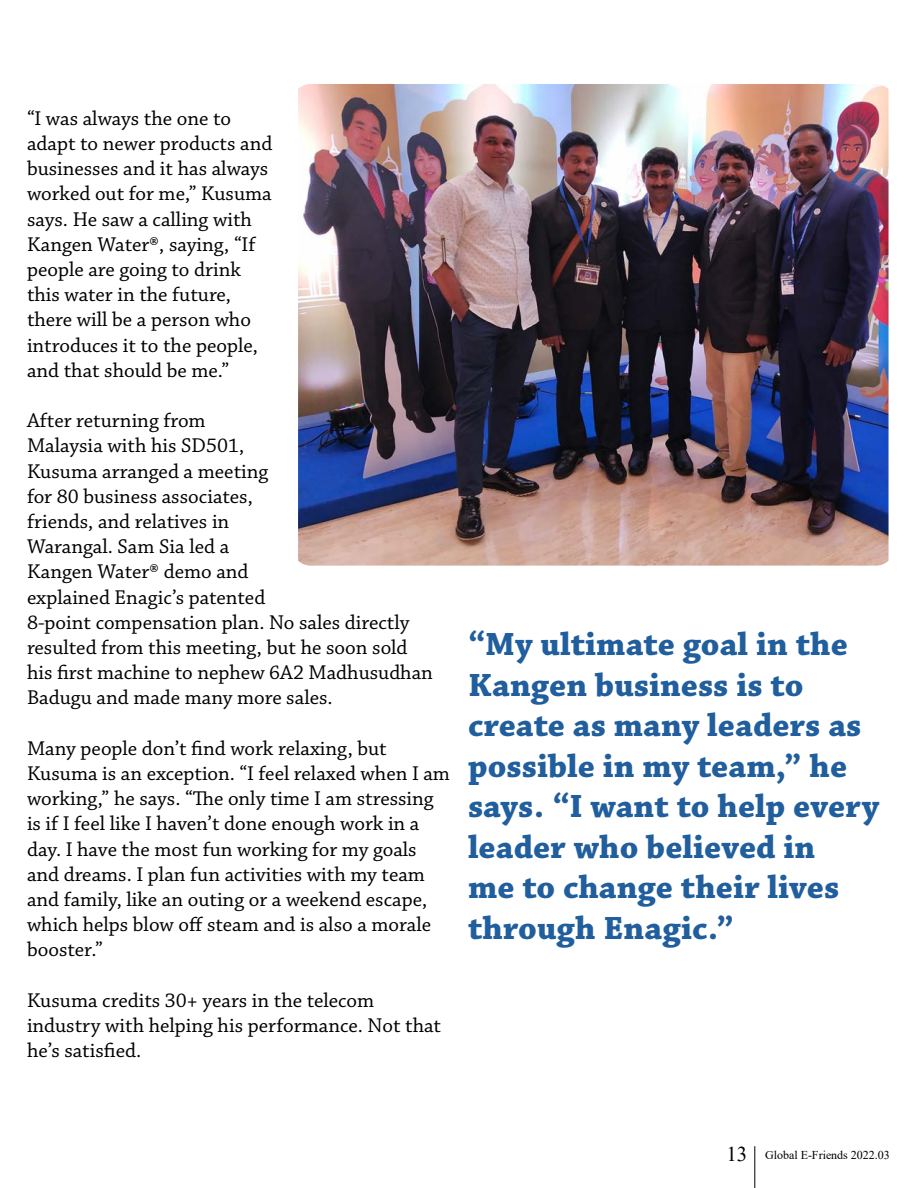
<style>
.page{position:relative;width:918px;height:1188px;background:#fff}
.page>*{position:absolute;margin:0;border:0;box-sizing:border-box;transform-origin:0 0}
.t1{font:33.75px/40.5px "Chaparral Pro Bold Capt";color:#215e9e}
.t2{font:21px/25.2px "Chaparral Pro";color:#000}
.t3{font:12px "Times New Roman";color:#000}
.s1{font-size:21px}
</style>
<div class="page">
<hr style="left:754px;top:1146px;width:1px;height:42px;background:#000">
<img style="left:298px;top:84px;width:591px;height:482px">
<p class="t2" style="left:27px;top:106px;width:247px">“I was always the one to adapt to newer products and businesses and it has always worked out for me,” Kusuma says. He saw a calling with<br>Kangen Water®, saying, “If people are going to drink this water in the future, there will be a person who introduces it to the people, and that should be me.”</p>
<p class="t2" style="left:27px;top:409px;width:408px">After returning from<br>Malaysia with his SD501,<br>Kusuma arranged a meeting<br>for 80 business associates,<br>friends, and relatives in<br>Warangal. Sam Sia led a<br>Kangen Water® demo and<br>explained Enagic’s patented<br>8-point compensation plan. No sales directly resulted from this meeting, but he soon sold his first machine to nephew 6A2 Madhusudhan<br>Badugu and made many more sales.</p>
<p class="t2" style="left:27px;top:736px;width:425px">Many people don’t find work relaxing, but Kusuma is an exception. “I feel relaxed when I am working,” he says. “The only time I am stressing is if I feel like I haven’t done enough work in a day. I have the most fun working for my goals and dreams. I plan fun activities with my team and family, like an outing or a weekend escape, which helps blow off steam and is also a morale booster.”</p>
<p class="t2" style="left:27px;top:988px;width:416px">Kusuma credits 30+ years in the telecom industry with helping his performance. Not that he’s satisfied.</p>
<h1 class="t1" style="left:468px;top:625px;width:413px">“My ultimate goal in the<br>Kangen business is to create as many leaders as possible in my team,” he says. “I want to help every leader who believed in<br>me to change their lives through Enagic.”</h1>
<p class="t3" style="left:726px;top:1146px;width:165px"><span class="s1">13</span> Global E-Friends 2022.03</p>
</div>
